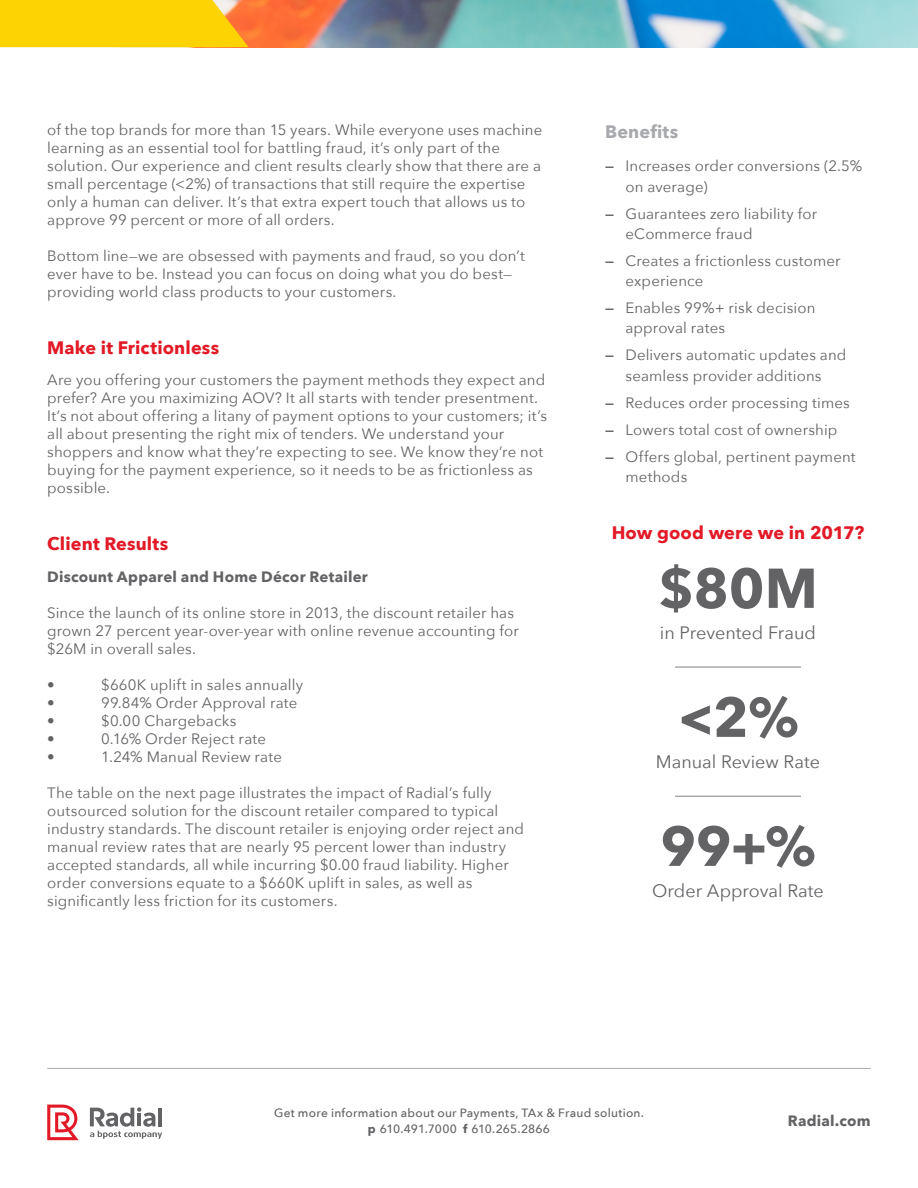
<style>
.page{position:relative;width:918px;height:1188px;background:#fff}
.page>*{position:absolute;margin:0;border:0;box-sizing:border-box;transform-origin:0 0}
._4b__Body_Subhead{font:700 55.5px "Avenir Next";color:#636366}
._4b__Body_Subhead-2{font:700 18px "Avenir Next";letter-spacing:.005em;color:#e21926}
._4b__Body_Subhead-3{font:18px "Avenir Next";color:#636366}
._5a__Bullet_Headline{font:700 18px "Avenir Next";letter-spacing:.01em;color:#a8a9ad}
._4a__Intro_Copy{font:15px/18px "Avenir Next";letter-spacing:.01em;color:#636366}
._4a__Intro_Copy-2{font:700 15px "Avenir Next";letter-spacing:.015em;color:#636366}
._8__URL{font:700 15px "Avenir Next";letter-spacing:.015em;color:#636366}
._7__Footer{font:500 12px/16.5px "Avenir Next";letter-spacing:.02em;color:#636366;text-align:center}
.s1{font-weight:600}
.s2{font-weight:700}
</style>
<div class="page">
<svg style="left:47px;top:1105px;width:32px;height:35px"></svg>
<svg style="left:90px;top:1107px;width:72px;height:32px"></svg>
<hr style="left:47px;top:1068px;width:824px;height:1px;background:#a8a9ad">
<img style="left:249px;top:0;width:669px;height:47px">
<svg style="left:0;top:0;width:249px;height:47px"></svg>
<hr style="left:675px;top:666px;width:126px;height:2px;background:#a8a9ad">
<hr style="left:675px;top:796px;width:126px;height:1px;background:#a8a9ad">
<p class="_4a__Intro_Copy" style="left:47px;top:120px;width:497px">of the top brands for more than 15 years. While everyone uses machine learning as an essential tool for battling fraud, it’s only part of the solution. Our experience and client results clearly show that there are a small percentage (&lt;2%) of transactions that still require the expertise only a human can deliver. It’s that extra expert touch that allows us to approve 99 percent or more of all orders.</p>
<p class="_4a__Intro_Copy" style="left:47px;top:246px;width:479px">Bottom line—we are obsessed with payments and fraud, so you don’t ever have to be. Instead you can focus on doing what you do best— providing world class products to your customers.</p>
<p class="_4b__Body_Subhead-2" style="left:47px;top:332px;width:173px">Make it Frictionless</p>
<p class="_4a__Intro_Copy" style="left:47px;top:370px;width:501px">Are you offering your customers the payment methods they expect and prefer? Are you maximizing AOV? It all starts with tender presentment.<br>It’s not about offering a litany of payment options to your customers; it’s all about presenting the right mix of tenders. We understand your shoppers and know what they’re expecting to see. We know they’re not buying for the payment experience, so it needs to be as frictionless as possible.</p>
<p class="_4b__Body_Subhead-2" style="left:47px;top:528px;width:123px">Client Results</p>
<p class="_4a__Intro_Copy-2" style="left:47px;top:563px;width:322px">Discount Apparel and Home Décor Retailer</p>
<p class="_4a__Intro_Copy" style="left:47px;top:603px;width:473px">Since the launch of its online store in 2013, the discount retailer has grown 27 percent year-over-year with online revenue accounting for $26M in overall sales.</p>
<p class="_4a__Intro_Copy" style="left:47px;top:675px;width:9px">•</p>
<p class="_4a__Intro_Copy" style="left:101px;top:675px;width:203px">$660K uplift in sales annually</p>
<p class="_4a__Intro_Copy" style="left:47px;top:693px;width:9px">•</p>
<p class="_4a__Intro_Copy" style="left:101px;top:693px;width:198px">99.84% Order Approval rate</p>
<p class="_4a__Intro_Copy" style="left:47px;top:711px;width:9px">•</p>
<p class="_4a__Intro_Copy" style="left:101px;top:711px;width:137px">$0.00 Chargebacks</p>
<p class="_4a__Intro_Copy" style="left:47px;top:729px;width:9px">•</p>
<p class="_4a__Intro_Copy" style="left:101px;top:729px;width:166px">0.16% Order Reject rate</p>
<p class="_4a__Intro_Copy" style="left:47px;top:747px;width:9px">•</p>
<p class="_4a__Intro_Copy" style="left:101px;top:747px;width:182px">1.24% Manual Review rate</p>
<p class="_4a__Intro_Copy" style="left:47px;top:783px;width:478px">The table on the next page illustrates the impact of Radial’s fully outsourced solution for the discount retailer compared to typical industry standards. The discount retailer is enjoying order reject and manual review rates that are nearly 95 percent lower than industry accepted standards, all while incurring $0.00 fraud liability. Higher order conversions equate to a $660K uplift in sales, as well as significantly less friction for its customers.</p>
<p class="_5a__Bullet_Headline" style="left:605px;top:116px;width:75px">Benefits</p>
<p class="_4a__Intro_Copy" style="left:626px;top:155px;width:238px;line-height:20.2px;text-indent:-20px"><span class="s1">—</span> Increases order conversions (2.5% on average)</p>
<p class="_4a__Intro_Copy" style="left:626px;top:203px;width:193px;line-height:20.2px;text-indent:-20px"><span class="s1">—</span> Guarantees zero liability for eCommerce fraud</p>
<p class="_4a__Intro_Copy" style="left:626px;top:250px;width:217px;line-height:20.2px;text-indent:-20px"><span class="s1">—</span> Creates a frictionless customer experience</p>
<p class="_4a__Intro_Copy" style="left:626px;top:297px;width:191px;line-height:20.2px;text-indent:-20px"><span class="s1">—</span> Enables 99%+ risk decision approval rates</p>
<p class="_4a__Intro_Copy" style="left:605px;top:344px;width:243px;line-height:20.2px;text-align:center"><span class="s1">—</span> Delivers automatic updates and seamless provider additions</p>
<p class="_4a__Intro_Copy" style="left:605px;top:393px;width:246px"><span class="s1">—</span> Reduces order processing times</p>
<p class="_4a__Intro_Copy" style="left:605px;top:420px;width:234px"><span class="s1">—</span> Lowers total cost of ownership</p>
<p class="_4a__Intro_Copy" style="left:626px;top:446px;width:232px;line-height:20.2px;text-indent:-20px"><span class="s1">—</span> Offers global, pertinent payment methods</p>
<p class="_4b__Body_Subhead-2" style="left:612px;top:517px;width:254px">How good were we in 2017?</p>
<p class="_4b__Body_Subhead" style="left:658px;top:540px;width:161px">$80M</p>
<p class="_4b__Body_Subhead-3" style="left:660px;top:618px;width:158px">in Prevented Fraud</p>
<p class="_4b__Body_Subhead" style="left:677px;top:669px;width:123px">&lt;2%</p>
<p class="_4b__Body_Subhead-3" style="left:656px;top:747px;width:166px">Manual Review Rate</p>
<p class="_4b__Body_Subhead" style="left:660px;top:798px;width:157px">99+%</p>
<p class="_4b__Body_Subhead-3" style="left:652px;top:876px;width:173px">Order Approval Rate</p>
<p class="_7__Footer" style="left:274px;top:1104px;width:371px">Get more information about our Payments, TAx &amp; Fraud solution. <span class="s2">p</span> 610.491.7000 <span class="s2">f</span> 610.265.2866</p>
<p class="_8__URL" style="left:788px;top:1108px;width:84px">Radial.com</p>
</div>
